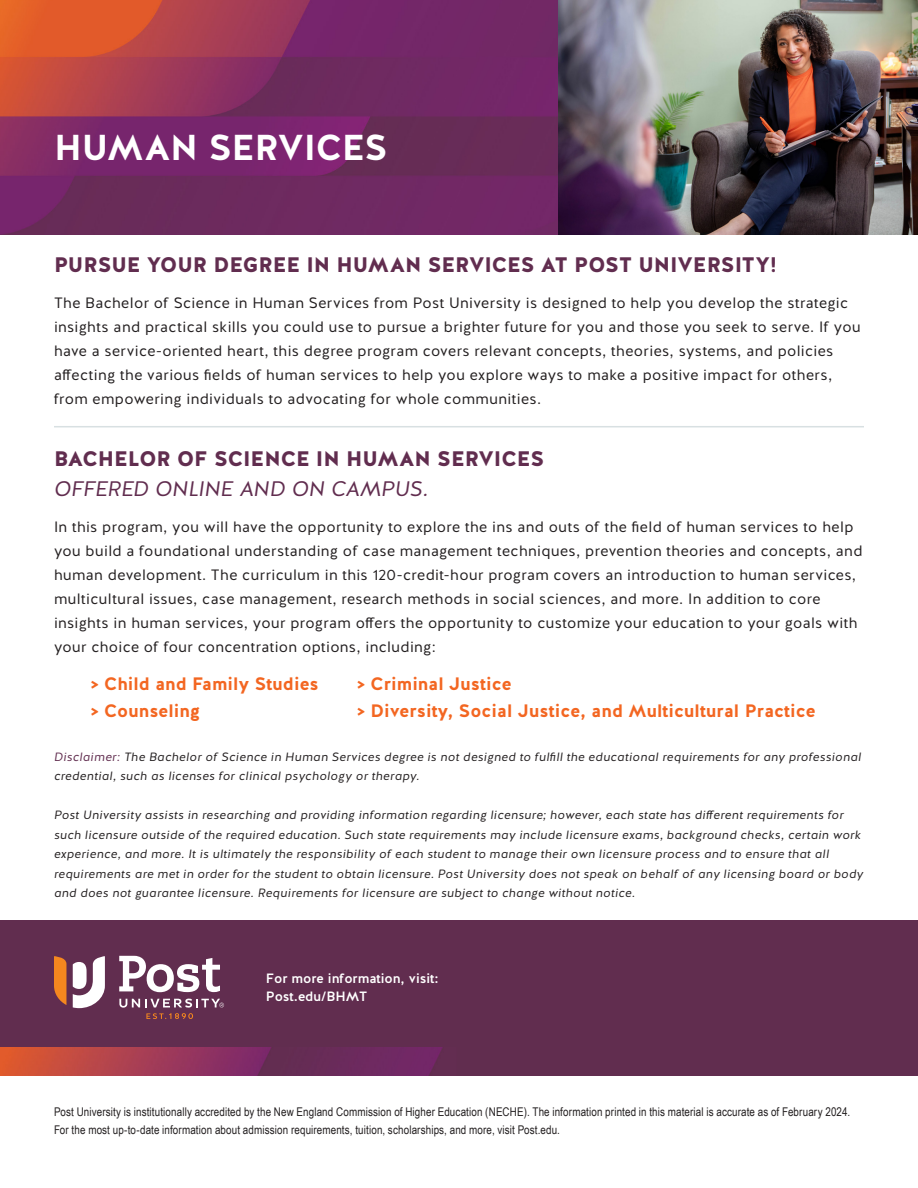
<style>
.page{position:relative;width:918px;height:1188px;background:#fff}
.page>*{position:absolute;margin:0;border:0;box-sizing:border-box;transform-origin:0 0}
.t1{font:700 36px "Halis GR";letter-spacing:-.01em;color:#fff}
.t2{font:900 21px "Halis GR";letter-spacing:-.005em;color:#612d4f}
.t3{font:italic 21px "Halis GR";letter-spacing:-.005em;color:#612d4f}
.t4{font:700 18px "Halis GR";color:#f36621}
.t5{font:15px/24px "Halis GR";letter-spacing:.025em;color:#231f20}
.t6{font:500 13.5px/17.4px "Halis GR";letter-spacing:-.005em;color:#fff}
.t7{font:italic 12px/19.5px "Halis GR";letter-spacing:.03em;color:#231f20}
.t8{font:12px/18px "Arial Narrow";letter-spacing:.01em;color:#231f20}
.s1{color:#612d4f}
</style>
<div class="page">
<img style="left:0;top:0;width:558px;height:234px">
<hr style="left:54px;top:426px;width:810px;height:1px;background:#d8e0e2">
<img style="left:558px;top:0;width:360px;height:234px">
<div style="left:0;top:920px;width:918px;height:156px;background:#612d4f"></div>
<img style="left:0;top:1047px;width:443px;height:29px">
<svg style="left:54px;top:956px;width:12px;height:49px"></svg>
<svg style="left:73px;top:956px;width:32px;height:52px"></svg>
<svg style="left:119px;top:956px;width:101px;height:36px"></svg>
<svg style="left:119px;top:999px;width:105px;height:20px"></svg>
<p class="t1" style="left:54px;top:125px;width:335px">HUMAN SERVICES</p>
<p class="t2" style="left:54px;top:251px;width:725px">PURSUE YOUR DEGREE IN HUMAN SERVICES AT POST UNIVERSITY!</p>
<p class="t5" style="left:54px;top:291px;width:808px">The Bachelor of Science in Human Services from Post University is designed to help you develop the strategic insights and practical skills you could use to pursue a brighter future for you and those you seek to serve. If you have a service-oriented heart, this degree program covers relevant concepts, theories, systems, and policies affecting the various fields of human services to help you explore ways to make a positive impact for others, from empowering individuals to advocating for whole communities.</p>
<p class="t2" style="left:54px;top:445px;width:492px">BACHELOR OF SCIENCE IN HUMAN SERVICES</p>
<p class="t3" style="left:54px;top:475px;width:376px">OFFERED ONLINE AND ON CAMPUS.</p>
<p class="t5" style="left:54px;top:515px;width:810px">In this program, you will have the opportunity to explore the ins and outs of the field of human services to help you build a foundational understanding of case management techniques, prevention theories and concepts, and human development. The curriculum in this 120-credit-hour program covers an introduction to human services, multicultural issues, case management, research methods in social sciences, and more. In addition to core insights in human services, your program offers the opportunity to customize your education to your goals with your choice of four concentration options, including:</p>
<p class="t4" style="left:91px;top:672px;width:230px">&gt; Child and Family Studies</p>
<p class="t4" style="left:91px;top:699px;width:111px">&gt; Counseling</p>
<p class="t7" style="left:54px;top:747px;width:809px"><span class="s1">Disclaimer:</span> The Bachelor of Science in Human Services degree is not designed to fulfill the educational requirements for any professional credential, such as licenses for clinical psychology or therapy.</p>
<p class="t7" style="left:54px;top:805px;width:811px">Post University assists in researching and providing information regarding licensure; however, each state has different requirements for such licensure outside of the required education. Such state requirements may include licensure exams, background checks, certain work experience, and more. It is ultimately the responsibility of each student to manage their own licensure process and to ensure that all requirements are met in order for the student to obtain licensure. Post University does not speak on behalf of any licensing board or body and does not guarantee licensure. Requirements for licensure are subject to change without notice.</p>
<p class="t4" style="left:357px;top:672px;width:156px">&gt; Criminal Justice</p>
<p class="t4" style="left:357px;top:699px;width:460px">&gt; Diversity, Social Justice, and Multicultural Practice</p>
<p class="t6" style="left:266px;top:970px;width:174px">For more information, visit:<br>Post.edu/BHMT</p>
<p class="t8" style="left:54px;top:1102px;width:798px">Post University is institutionally accredited by the New England Commission of Higher Education (NECHE). The information printed in this material is accurate as of February 2024.<br>For the most up-to-date information about admission requirements, tuition, scholarships, and more, visit Post.edu.</p>
</div>
